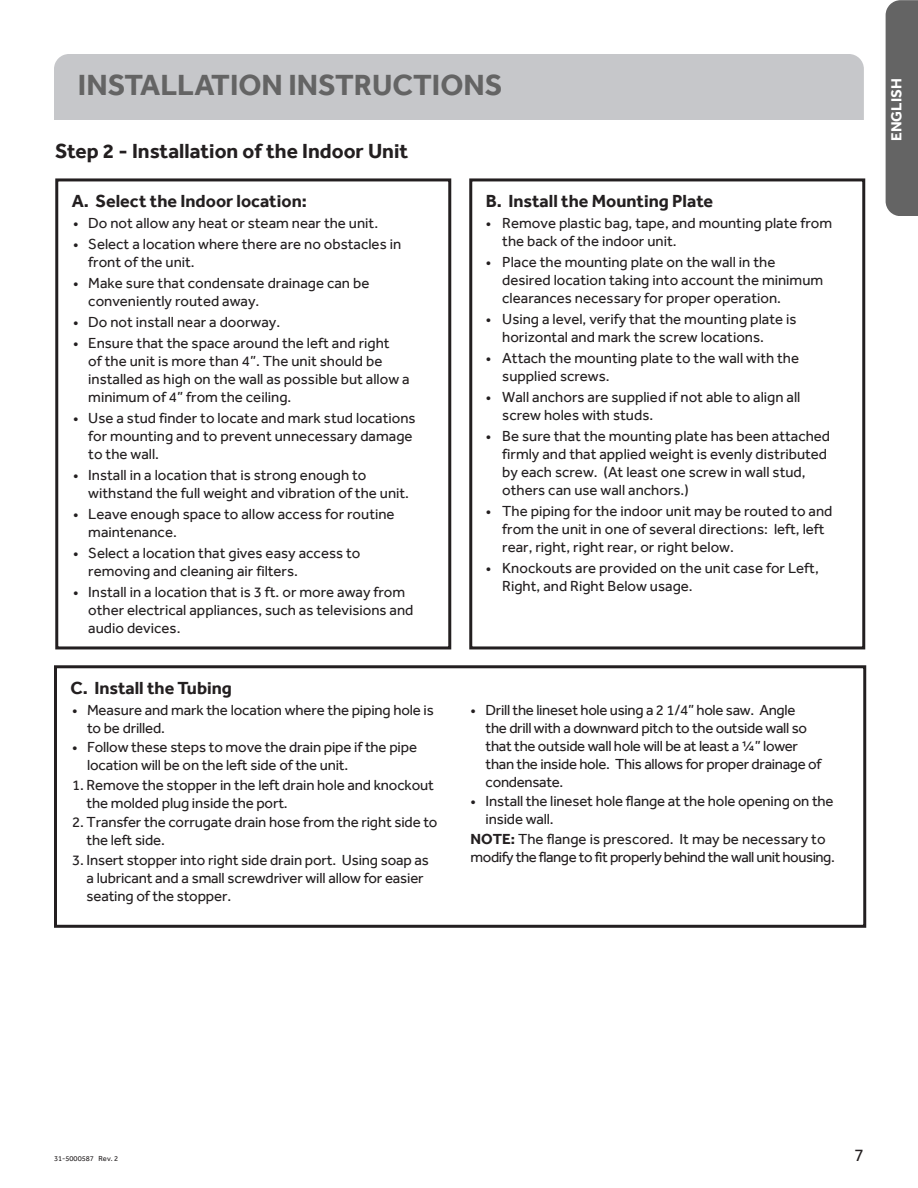
<style>
.page{position:relative;width:918px;height:1188px;background:#fff}
.page>*{position:absolute;margin:0;border:0;box-sizing:border-box;transform-origin:0 0}
.Paragraph_Style6{font:700 30px "Effra";color:#646464}
.CU57_head17{font:700 21px "Effra";color:#231f20}
.t1{font:700 18px "Effra";color:#231f20}
.t2{font:18px "Effra";color:#231f20}
.t3{font:15px/18px "Effra";color:#231f20}
.t4{font:15px/18px "Effra";letter-spacing:-.02em;color:#231f20}
.t5{font:15px/18px "Effra";letter-spacing:-.03em;color:#231f20}
.t6{font:700 15px "Effra";color:#fff}
.t7{font:7.5px "Effra";color:#231f20}
.s1{font-weight:700}
</style>
<div class="page">
<div style="left:886px;top:0;width:32px;height:216px;background:#646464"></div>
<div style="left:54px;top:54px;width:810px;height:66px;background:#c6c7ca"></div>
<div style="left:469px;top:178px;width:396px;height:471px;border:3px solid #231f20"></div>
<div style="left:55px;top:178px;width:396px;height:471px;border:3px solid #231f20"></div>
<div style="left:54px;top:665px;width:812px;height:263px;border:3px solid #231f20"></div>
<p class="Paragraph_Style6" style="left:78px;top:67px;width:426px">INSTALLATION INSTRUCTIONS</p>
<p class="CU57_head17" style="left:55px;top:138px;width:355px">Step 2 - Installation of the Indoor Unit</p>
<p class="t1" style="left:72px;top:190px;width:237px">A. Select the Indoor location:</p>
<p class="t3" style="left:73px;top:214px;width:306px">• Do not allow any heat or steam near the unit.</p>
<p class="t3" style="left:88px;top:235px;width:314px;text-indent:-15px">• Select a location where there are no obstacles in front of the unit.</p>
<p class="t3" style="left:88px;top:274px;width:283px;text-indent:-15px">• Make sure that condensate drainage can be conveniently routed away.</p>
<p class="t3" style="left:73px;top:313px;width:208px">• Do not install near a doorway.</p>
<p class="t3" style="left:88px;top:334px;width:323px;text-indent:-15px">• Ensure that the space around the left and right<br>of the unit is more than 4”. The unit should be installed as high on the wall as possible but allow a minimum of 4” from the ceiling.</p>
<p class="t3" style="left:88px;top:409px;width:329px;text-indent:-15px">• Use a stud finder to locate and mark stud locations for mounting and to prevent unnecessary damage to the wall.</p>
<p class="t3" style="left:88px;top:466px;width:322px;text-indent:-15px">• Install in a location that is strong enough to withstand the full weight and vibration of the unit.</p>
<p class="t3" style="left:88px;top:505px;width:308px;text-indent:-15px">• Leave enough space to allow access for routine maintenance.</p>
<p class="t3" style="left:88px;top:544px;width:274px;text-indent:-15px">• Select a location that gives easy access to removing and cleaning air filters.</p>
<p class="t3" style="left:88px;top:583px;width:327px;text-indent:-15px">• Install in a location that is 3 ft. or more away from other electrical appliances, such as televisions and audio devices.</p>
<p class="t1" style="left:70px;top:677px;width:163px">C. Install the Tubing</p>
<p class="t3" style="left:87px;top:701px;width:348px;text-indent:-15px">• Measure and mark the location where the piping hole is to be drilled.</p>
<p class="t3" style="left:87px;top:738px;width:332px;text-indent:-15px">• Follow these steps to move the drain pipe if the pipe location will be on the left side of the unit.</p>
<p class="t3" style="left:87px;top:776px;width:349px;text-indent:-15px">1. Remove the stopper in the left drain hole and knockout the molded plug inside the port.</p>
<p class="t3" style="left:87px;top:813px;width:353px;text-indent:-15px">2. Transfer the corrugate drain hose from the right side to the left side.</p>
<p class="t3" style="left:87px;top:851px;width:344px;text-indent:-15px">3. Insert stopper into right side drain port. Using soap as a lubricant and a small screwdriver will allow for easier seating of the stopper.</p>
<p class="t1" style="left:486px;top:190px;width:229px">B. Install the Mounting Plate</p>
<p class="t3" style="left:502px;top:214px;width:332px;text-indent:-16px">• Remove plastic bag, tape, and mounting plate from the back of the indoor unit.</p>
<p class="t3" style="left:502px;top:253px;width:322px;text-indent:-16px">• Place the mounting plate on the wall in the desired location taking into account the minimum clearances necessary for proper operation.</p>
<p class="t3" style="left:502px;top:310px;width:296px;text-indent:-16px">• Using a level, verify that the mounting plate is horizontal and mark the screw locations.</p>
<p class="t3" style="left:502px;top:349px;width:298px;text-indent:-16px">• Attach the mounting plate to the wall with the supplied screws.</p>
<p class="t3" style="left:502px;top:388px;width:300px;text-indent:-16px">• Wall anchors are supplied if not able to align all screw holes with studs.</p>
<p class="t3" style="left:502px;top:427px;width:329px;text-indent:-16px">• Be sure that the mounting plate has been attached firmly and that applied weight is evenly distributed by each screw. (At least one screw in wall stud, others can use wall anchors.)</p>
<p class="t3" style="left:502px;top:502px;width:332px;text-indent:-16px">• The piping for the indoor unit may be routed to and from the unit in one of several directions: left, left rear, right, right rear, or right below.</p>
<p class="t3" style="left:502px;top:559px;width:318px;text-indent:-16px">• Knockouts are provided on the unit case for Left,<br>Right, and Right Below usage.</p>
<p class="t4" style="left:486px;top:701px;width:337px;text-indent:-15px">• Drill the lineset hole using a 2 1/4” hole saw. Angle<br>the drill with a downward pitch to the outside wall so that the outside wall hole will be at least a ¼” lower than the inside hole. This allows for proper drainage of condensate.</p>
<p class="t3" style="left:486px;top:792px;width:350px;text-indent:-15px">• Install the lineset hole flange at the hole opening on the inside wall.</p>
<p class="t5" style="left:471px;top:830px;width:366px"><span class="s1">NOTE:</span> The flange is prescored. It may be necessary to modify the flange to fit properly behind the wall unit housing.</p>
<p class="t6" style="left:887px;top:141px;width:64px;rotate:-90deg">ENGLISH</p>
<p class="t7" style="left:54px;top:1154px;width:66px">31-5000587 Rev. 2</p>
<p class="t2" style="left:854px;top:1144px;width:11px">7</p>
</div>
